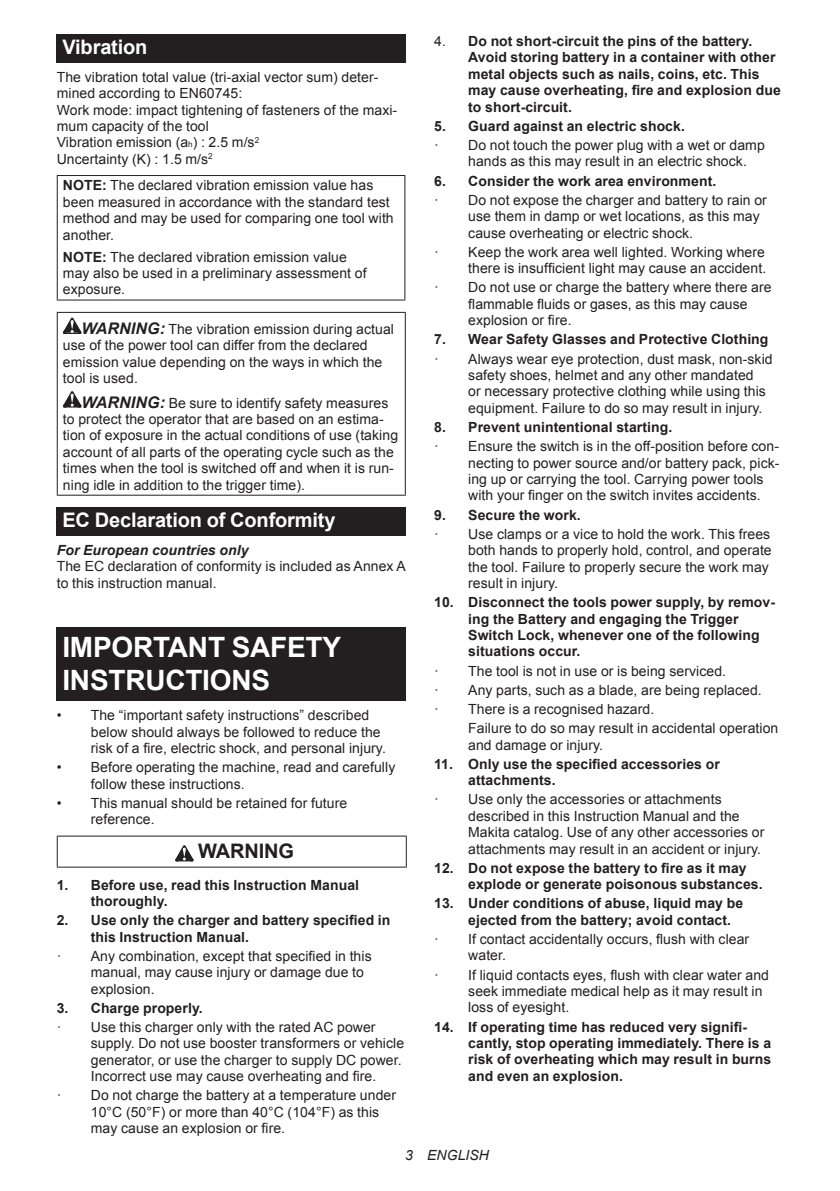
<style>
.page{position:relative;width:840px;height:1191px;background:#fff}
.page>*{position:absolute;margin:0;border:0;box-sizing:border-box;transform-origin:0 0}
.t1{font:700 28px/32.8px "Arial";letter-spacing:-.01em;color:#fff}
.t2{font:700 20px "Arial";letter-spacing:-.01em;color:#fff}
.t3{font:700 20px "Arial";letter-spacing:-.01em;color:#231f20}
.t4{font:14px/16.4px "Arial";letter-spacing:.005em;color:#231f20}
.t5{font:700 14px/16.4px "Arial";letter-spacing:.005em;color:#231f20}
.t6{font:italic 700 14px "Arial";letter-spacing:.005em;color:#231f20}
.t7{font:italic 14px "Arial";letter-spacing:.005em;color:#231f20}
.s1{font-size:8px}
.s2{font-weight:700}
.s3{font-weight:700;font-style:italic;font-size:16px}
.s4{font-weight:400}
</style>
<div class="page">
<div style="left:57px;top:34px;width:348px;height:29px;background:#231f20"></div>
<hr style="left:57px;top:175px;width:348px;height:1px;background:#231f20">
<hr style="left:57px;top:176px;width:1px;height:123px;background:#231f20">
<hr style="left:404px;top:176px;width:1px;height:123px;background:#231f20">
<hr style="left:57px;top:299px;width:348px;height:1px;background:#231f20">
<hr style="left:57px;top:312px;width:348px;height:1px;background:#231f20">
<hr style="left:57px;top:313px;width:1px;height:182px;background:#231f20">
<hr style="left:404px;top:313px;width:1px;height:182px;background:#231f20">
<hr style="left:57px;top:495px;width:348px;height:1px;background:#231f20">
<svg style="left:63px;top:317px;width:18px;height:17px"></svg>
<svg style="left:63px;top:391px;width:18px;height:16px"></svg>
<div style="left:57px;top:507px;width:348px;height:28px;background:#231f20"></div>
<div style="left:57px;top:627px;width:348px;height:74px;background:#231f20"></div>
<hr style="left:57px;top:835px;width:349px;height:1px;background:#231f20">
<hr style="left:57px;top:836px;width:1px;height:30px;background:#231f20">
<hr style="left:405px;top:836px;width:1px;height:30px;background:#231f20">
<hr style="left:57px;top:866px;width:349px;height:1px;background:#231f20">
<svg style="left:175px;top:845px;width:18px;height:16px"></svg>
<h2 class="t2" style="left:62px;top:34px;width:86px">Vibration</h2>
<p class="t4" style="left:57px;top:69px;width:342px">The vibration total value (tri-axial vector sum) deter&shy;mined according to EN60745:<br>Work mode: impact tightening of fasteners of the maxi&shy;mum capacity of the tool<br>Vibration emission (a<span class="s1">h</span>) : 2.5 m/s<sup>2<br></sup>Uncertainty (K) : 1.5 m/s<sup>2</sup></p>
<p class="t4" style="left:63px;top:177px;width:332px"><span class="s2">NOTE:</span> The declared vibration emission value has been measured in accordance with the standard test method and may be used for comparing one tool with another.</p>
<p class="t4" style="left:63px;top:249px;width:305px"><span class="s2">NOTE:</span> The declared vibration emission value may also be used in a preliminary assessment of exposure.</p>
<p class="t4" style="left:63px;top:321px;width:332px;text-indent:19px"><span class="s3">WARNING:</span> The vibration emission during actual use of the power tool can differ from the declared emission value depending on the ways in which the tool is used.</p>
<p class="t4" style="left:63px;top:394px;width:336px;text-indent:19px"><span class="s3">WARNING:</span> Be sure to identify safety measures to protect the operator that are based on an estima&shy;tion of exposure in the actual conditions of use (taking account of all parts of the operating cycle such as the times when the tool is switched off and when it is run&shy;ning idle in addition to the trigger time).</p>
<h2 class="t2" style="left:62px;top:506px;width:274px">EC Declaration of Conformity</h2>
<p class="t6" style="left:57px;top:540px;width:193px">For European countries only</p>
<p class="t4" style="left:57px;top:558px;width:350px">The EC declaration of conformity is included as Annex A to this instruction manual.</p>
<h1 class="t1" style="left:62px;top:631px;width:280px">IMPORTANT SAFETY<br>INSTRUCTIONS</h1>
<p class="t4" style="left:91px;top:707px;width:296px;text-indent:-34px">• The “important safety instructions” described below should always be followed to reduce the risk of a fire, electric shock, and personal injury.</p>
<p class="t4" style="left:91px;top:759px;width:306px;text-indent:-34px">• Before operating the machine, read and carefully follow these instructions.</p>
<p class="t4" style="left:91px;top:795px;width:258px;text-indent:-34px">• This manual should be retained for future reference.</p>
<h2 class="t3" style="left:198px;top:838px;width:97px">WARNING</h2>
<p class="t5" style="left:91px;top:877px;width:270px;text-indent:-34px">1. Before use, read this Instruction Manual thoroughly.</p>
<p class="t5" style="left:91px;top:912px;width:301px;text-indent:-34px">2. Use only the charger and battery specified in this Instruction Manual.</p>
<p class="t4" style="left:91px;top:948px;width:282px;text-indent:-34px">· Any combination, except that specified in this manual, may cause injury or damage due to explosion.</p>
<p class="t5" style="left:57px;top:1000px;width:147px">3. Charge properly.</p>
<p class="t4" style="left:91px;top:1019px;width:315px;text-indent:-34px">· Use this charger only with the rated AC power supply. Do not use booster transformers or vehicle generator, or use the charger to supply DC power.<br>Incorrect use may cause overheating and fire.</p>
<p class="t4" style="left:91px;top:1087px;width:306px;text-indent:-34px">· Do not charge the battery at a temperature under<br>10°C (50°F) or more than 40°C (104°F) as this may cause an explosion or fire.</p>
<p class="t5" style="left:468px;top:33px;width:314px;text-indent:-34px"><span class="s4">4.</span> Do not short-circuit the pins of the battery.<br>Avoid storing battery in a container with other metal objects such as nails, coins, etc. This may cause overheating, fire and explosion due to short-circuit.</p>
<p class="t5" style="left:434px;top:118px;width:252px">5. Guard against an electric shock.</p>
<p class="t4" style="left:468px;top:137px;width:298px;text-indent:-34px">· Do not touch the power plug with a wet or damp hands as this may result in an electric shock.</p>
<p class="t5" style="left:434px;top:173px;width:283px">6. Consider the work area environment.</p>
<p class="t4" style="left:468px;top:192px;width:300px;text-indent:-34px">· Do not expose the charger and battery to rain or use them in damp or wet locations, as this may cause overheating or electric shock.</p>
<p class="t4" style="left:434px;top:244px;width:333px;text-align:right">· Keep the work area well lighted. Working where there is insufficient light may cause an accident.</p>
<p class="t4" style="left:468px;top:279px;width:305px;text-indent:-34px">· Do not use or charge the battery where there are flammable fluids or gases, as this may cause explosion or fire.</p>
<p class="t5" style="left:434px;top:332px;width:335px">7. Wear Safety Glasses and Protective Clothing</p>
<p class="t4" style="left:468px;top:350px;width:306px;text-indent:-34px">· Always wear eye protection, dust mask, non-skid safety shoes, helmet and any other mandated<br>or necessary protective clothing while using this equipment. Failure to do so may result in injury.</p>
<p class="t5" style="left:434px;top:419px;width:239px">8. Prevent unintentional starting.</p>
<p class="t4" style="left:468px;top:438px;width:312px;text-indent:-34px">· Ensure the switch is in the off-position before con&shy;necting to power source and/or battery pack, pick&shy;ing up or carrying the tool. Carrying power tools with your finger on the switch invites accidents.</p>
<p class="t5" style="left:434px;top:507px;width:148px">9. Secure the work.</p>
<p class="t4" style="left:468px;top:526px;width:305px;text-indent:-34px">· Use clamps or a vice to hold the work. This frees both hands to properly hold, control, and operate the tool. Failure to properly secure the work may result in injury.</p>
<p class="t5" style="left:468px;top:594px;width:308px;text-indent:-34px">10. Disconnect the tools power supply, by remov&shy;ing the Battery and engaging the Trigger Switch Lock, whenever one of the following situations occur.</p>
<p class="t4" style="left:434px;top:661px;width:329px;line-height:19.2px">· The tool is not in use or is being serviced.<br>· Any parts, such as a blade, are being replaced. · There is a recognised hazard.</p>
<p class="t4" style="left:468px;top:720px;width:311px">Failure to do so may result in accidental operation and damage or injury.</p>
<p class="t5" style="left:468px;top:756px;width:253px;text-indent:-34px">11. Only use the specified accessories or attachments.</p>
<p class="t4" style="left:468px;top:791px;width:297px;text-indent:-34px">· Use only the accessories or attachments described in this Instruction Manual and the Makita catalog. Use of any other accessories or attachments may result in an accident or injury.</p>
<p class="t5" style="left:468px;top:860px;width:296px;text-indent:-34px">12. Do not expose the battery to fire as it may explode or generate poisonous substances.</p>
<p class="t5" style="left:468px;top:895px;width:276px;text-indent:-34px">13. Under conditions of abuse, liquid may be ejected from the battery; avoid contact.</p>
<p class="t4" style="left:468px;top:931px;width:282px;text-indent:-34px">· If contact accidentally occurs, flush with clear water.</p>
<p class="t4" style="left:468px;top:966px;width:302px;text-indent:-34px">· If liquid contacts eyes, flush with clear water and seek immediate medical help as it may result in loss of eyesight.</p>
<p class="t5" style="left:468px;top:1018px;width:304px;text-indent:-34px">14. If operating time has reduced very signifi&shy;cantly, stop operating immediately. There is a risk of overheating which may result in burns and even an explosion.</p>
<p class="t7" style="left:405px;top:1146px;width:85px">3 ENGLISH</p>
</div>
